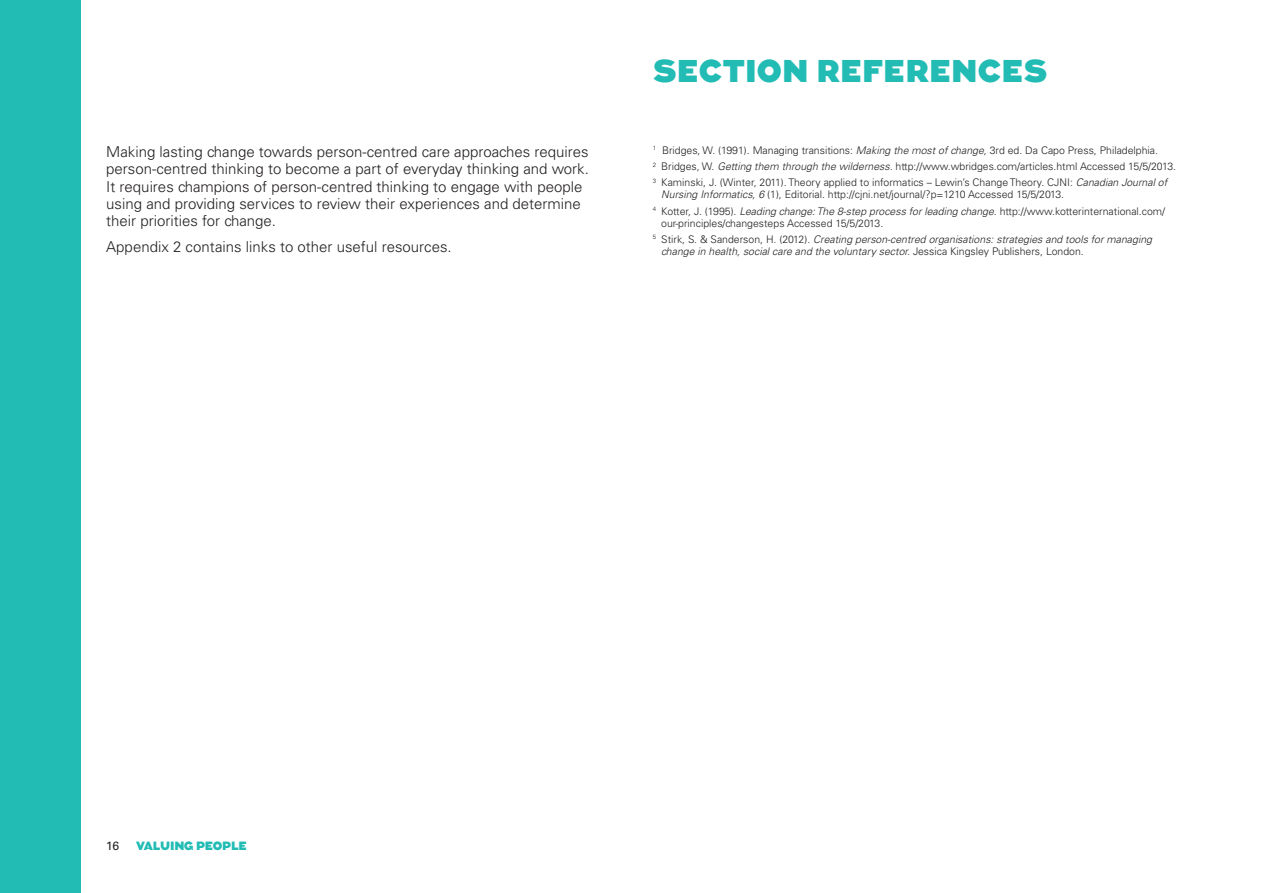
<style>
.page{position:relative;width:1263px;height:893px;background:#fff}
.page>*{position:absolute;margin:0;border:0;box-sizing:border-box;transform-origin:0 0}
.Heading_Aug_21pt_Gre{font:900 31.5px "Augustus";color:#22bcb5}
.Body_Copy_Uni_10pt{font:300 15px/17.2px "Univers LT Std";color:#231f20}
.t1{font:900 12px "Augustus";letter-spacing:-.02em;color:#22bcb5}
.t2{font:12px "Univers LT Std";color:#231f20}
.Caption_Uni_Light{font:300 10.5px/12px "Univers LT Std";color:#231f20}
.Caption_Uni_Light-2{font:italic 300 10.5px/12px "Univers LT Std";color:#231f20}
.s1{font-style:italic}
.s2{font-style:normal}
</style>
<div class="page">
<hr style="left:1262px;top:0;width:1px;height:893px;background:#22bcb5">
<div style="left:0;top:0;width:81px;height:893px;background:#22bcb5"></div>
<p class="Body_Copy_Uni_10pt" style="left:106px;top:143px;width:484px">Making lasting change towards person-centred care approaches requires person-centred thinking to become a part of everyday thinking and work.<br>It requires champions of person-centred thinking to engage with people using and providing services to review their experiences and determine their priorities for change.</p>
<p class="Body_Copy_Uni_10pt" style="left:106px;top:238px;width:347px">Appendix 2 contains links to other useful resources.</p>
<p class="Heading_Aug_21pt_Gre" style="left:653px;top:53px;width:396px">SECTION REFERENCES</p>
<p class="Caption_Uni_Light" style="left:653px;top:144px;width:507px"><sup>1</sup> Bridges, W. (1991). Managing transitions: <span class="s1">Making the most of change,</span> 3rd ed. Da Capo Press, Philadelphia.</p>
<p class="Caption_Uni_Light" style="left:653px;top:160px;width:525px"><sup>2</sup> Bridges, W. <span class="s1">Getting them through the wilderness.</span> http://www.wbridges.com/articles.html Accessed 15/5/2013.</p>
<p class="Caption_Uni_Light" style="left:661px;top:177px;width:507px;text-indent:-9px"><sup>3</sup> Kaminski, J. (Winter, 2011). Theory applied to informatics – Lewin’s Change Theory. CJNI: <span class="s1">Canadian Journal of<br>Nursing Informatics, 6</span> (1), Editorial. http://cjni.net/journal/?p=1210 Accessed 15/5/2013.</p>
<p class="Caption_Uni_Light" style="left:661px;top:205px;width:505px;text-indent:-9px"><sup>4</sup> Kotter, J. (1995). <span class="s1">Leading change: The 8-step process for leading change.</span> http://www.kotterinternational.com/ our-principles/changesteps Accessed 15/5/2013.</p>
<p class="Caption_Uni_Light-2" style="left:661px;top:233px;width:492px;text-indent:-9px"><sup>5</sup> <span class="s2">Stirk, S. &amp; Sanderson, H. (2012).</span> Creating person-centred organisations: strategies and tools for managing change in health, social care and the voluntary sector. <span class="s2">Jessica Kingsley Publishers, London.</span></p>
<p class="t2" style="left:106px;top:839px;width:14px">16</p>
<p class="t1" style="left:136px;top:839px;width:112px">VALUING PEOPLE</p>
</div>
